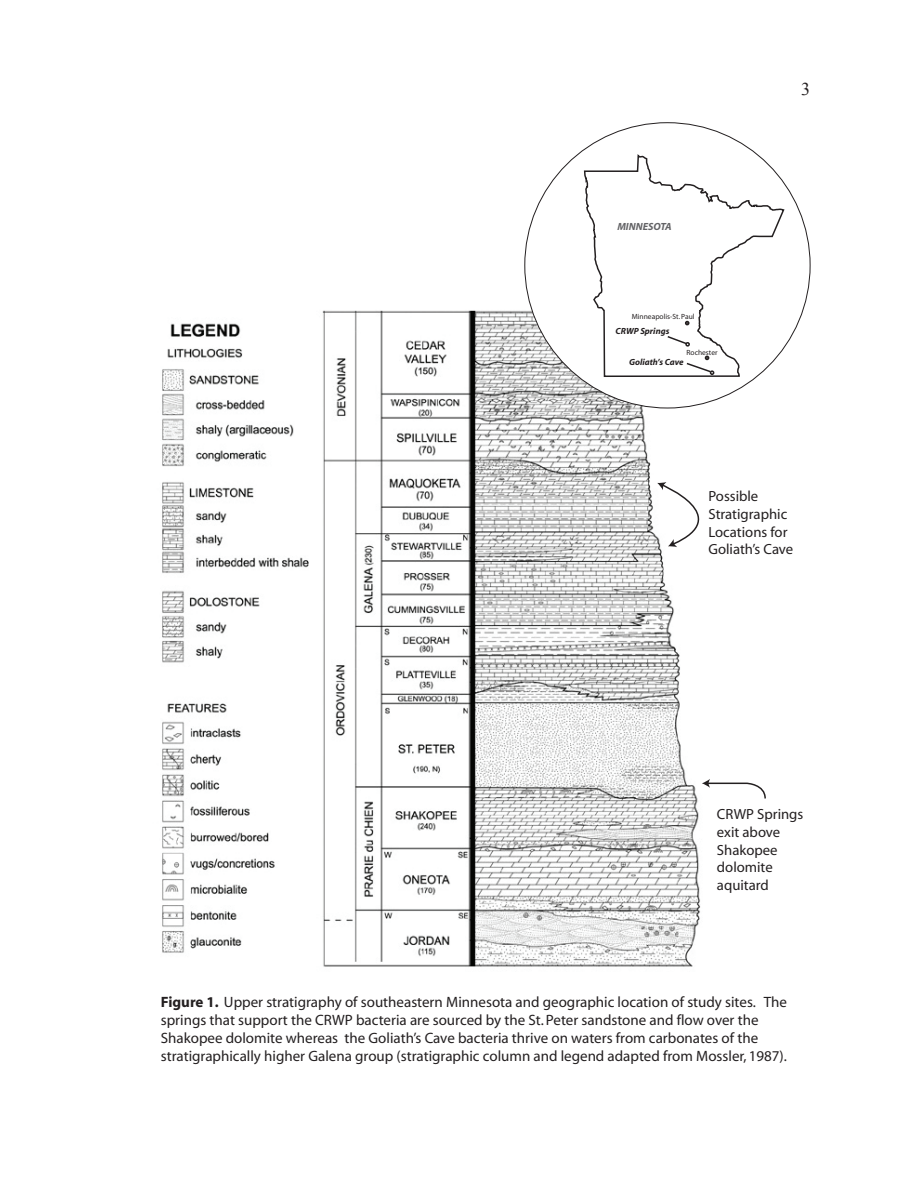
<style>
.page{position:relative;width:918px;height:1188px;background:#fff}
.page>*{position:absolute;margin:0;border:0;box-sizing:border-box;transform-origin:0 0}
.t1{font:15px/18px "Myriad";color:#231f20}
.t2{font:14.7px/17.7px "Myriad";color:#231f20}
.t3{font:italic 700 10.5px "Myriad";color:#636366}
.t4{font:italic 700 9px "Myriad";color:#231f20}
.t5{font:7.5px "Myriad";color:#231f20}
.s1{font-weight:700}
</style>
<div class="page">
<img style="left:162px;top:296px;width:565px;height:671px">
<svg style="left:702px;top:779px;width:64px;height:21px"></svg>
<svg style="left:657px;top:482px;width:70px;height:65px"></svg>
<div style="left:525px;top:123px;width:285px;height:285px;background:#fff;border-radius:50%"></div>
<svg style="left:583px;top:152px;width:203px;height:226px"></svg>
<svg style="left:685px;top:321px;width:4px;height:4px"></svg>
<svg style="left:666px;top:335px;width:24px;height:12px"></svg>
<svg style="left:685px;top:356px;width:29px;height:19px"></svg>
<p class="t3" style="left:617px;top:221px;width:56px">MINNESOTA</p>
<p class="t5" style="left:632px;top:312px;width:64px">Minneapolis-St. Paul</p>
<p class="t5" style="left:686px;top:349px;width:33px">Rochester</p>
<p class="t4" style="left:616px;top:326px;width:55px">CRWP Springs</p>
<p class="t4" style="left:629px;top:357px;width:56px">Goliath’s Cave</p>
<p class="t2" style="left:708px;top:488px;width:86px">Possible<br>Stratigraphic<br>Locations for<br>Goliath’s Cave</p>
<p class="t2" style="left:717px;top:806px;width:88px">CRWP Springs exit above<br>Shakopee dolomite aquitard</p>
<p class="t1" style="left:161px;top:994px;width:628px"><span class="s1">Figure 1.</span> Upper stratigraphy of southeastern Minnesota and geographic location of study sites. The springs that support the CRWP bacteria are sourced by the St. Peter sandstone and flow over the Shakopee dolomite whereas the Goliath’s Cave bacteria thrive on waters from carbonates of the stratigraphically higher Galena group (stratigraphic column and legend adapted from Mossler, 1987).</p>
</div>
